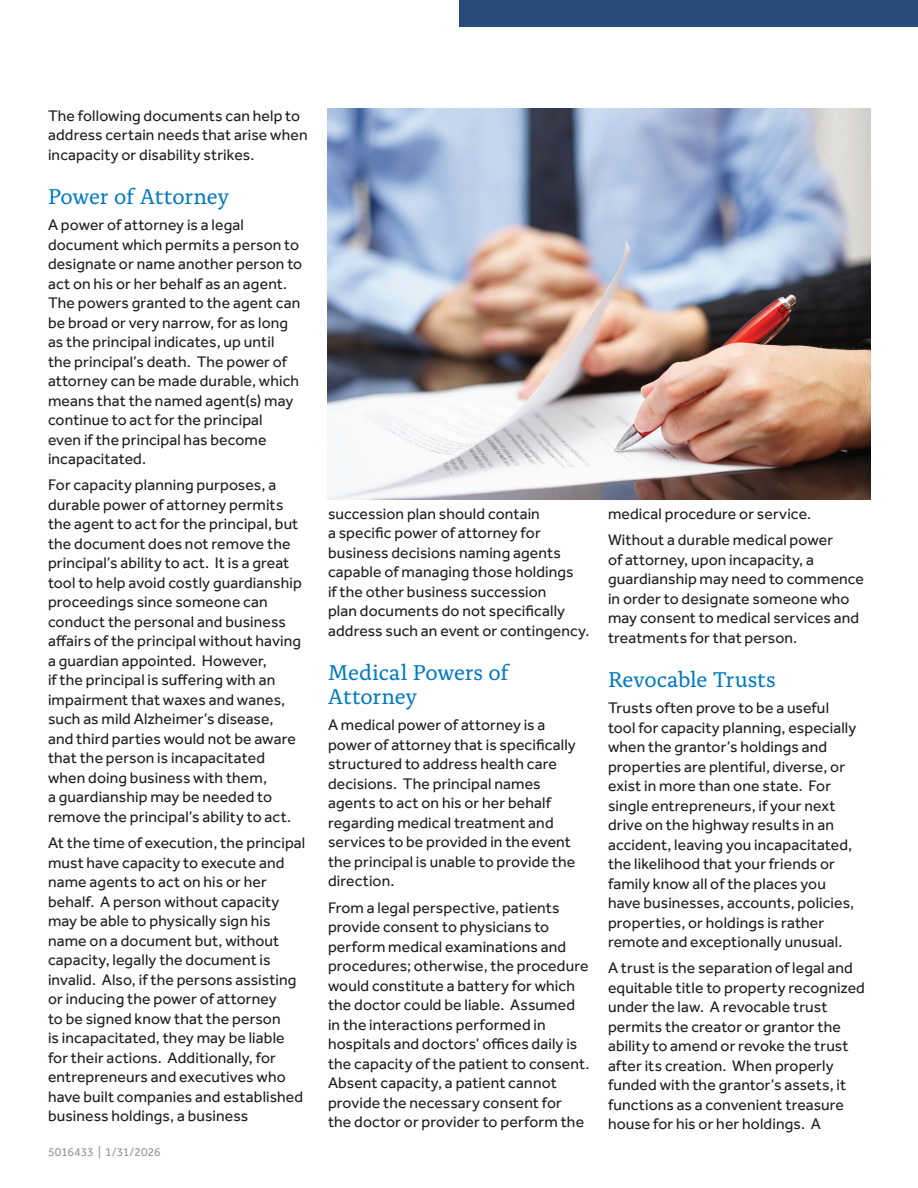
<style>
.page{position:relative;width:918px;height:1188px;background:#fff}
.page>*{position:absolute;margin:0;border:0;box-sizing:border-box;transform-origin:0 0}
.body_effra_10_12{font:22.5px/24px "Alda Pro";letter-spacing:-.01em;color:#0079c2}
.body_effra_10_12-2{font:15.75px/19.5px "Effra Pro";letter-spacing:.01em;color:#231f20}
.Body_New{font:12px "Effra Pro";letter-spacing:-.005em;color:#939598}
</style>
<div class="page">
<div style="left:459px;top:0;width:459px;height:27px;background:#294b7b"></div>
<img style="left:328px;top:108px;width:543px;height:392px">
<p class="body_effra_10_12-2" style="left:48px;top:105px;width:261px">The following documents can help to address certain needs that arise when incapacity or disability strikes.</p>
<p class="body_effra_10_12" style="left:48px;top:183px;width:182px">Power of Attorney</p>
<p class="body_effra_10_12-2" style="left:48px;top:215px;width:256px">A power of attorney is a legal document which permits a person to designate or name another person to act on his or her behalf as an agent.<br>The powers granted to the agent can be broad or very narrow, for as long as the principal indicates, up until<br>the principal’s death. The power of attorney can be made durable, which means that the named agent(s) may continue to act for the principal<br>even if the principal has become incapacitated.</p>
<p class="body_effra_10_12-2" style="left:48px;top:475px;width:255px">For capacity planning purposes, a durable power of attorney permits the agent to act for the principal, but the document does not remove the principal’s ability to act. It is a great tool to help avoid costly guardianship proceedings since someone can conduct the personal and business affairs of the principal without having a guardian appointed. However,<br>if the principal is suffering with an impairment that waxes and wanes, such as mild Alzheimer’s disease, and third parties would not be aware that the person is incapacitated when doing business with them,<br>a guardianship may be needed to remove the principal’s ability to act.</p>
<p class="body_effra_10_12-2" style="left:48px;top:833px;width:259px">At the time of execution, the principal must have capacity to execute and name agents to act on his or her behalf. A person without capacity may be able to physically sign his name on a document but, without capacity, legally the document is invalid. Also, if the persons assisting or inducing the power of attorney<br>to be signed know that the person<br>is incapacitated, they may be liable for their actions. Additionally, for entrepreneurs and executives who have built companies and established business holdings, a business</p>
<p class="Body_New" style="left:48px;top:1145px;width:114px">5016433 | 1/31/2026</p>
<p class="body_effra_10_12-2" style="left:328px;top:504px;width:263px">succession plan should contain<br>a specific power of attorney for business decisions naming agents capable of managing those holdings<br>if the other business succession<br>plan documents do not specifically address such an event or contingency.</p>
<p class="body_effra_10_12" style="left:328px;top:659px;width:182px">Medical Powers of<br>Attorney</p>
<p class="body_effra_10_12-2" style="left:328px;top:715px;width:249px">A medical power of attorney is a power of attorney that is specifically structured to address health care decisions. The principal names agents to act on his or her behalf regarding medical treatment and services to be provided in the event the principal is unable to provide the direction.</p>
<p class="body_effra_10_12-2" style="left:328px;top:897px;width:263px">From a legal perspective, patients provide consent to physicians to perform medical examinations and procedures; otherwise, the procedure would constitute a battery for which the doctor could be liable. Assumed in the interactions performed in hospitals and doctors’ offices daily is the capacity of the patient to consent.<br>Absent capacity, a patient cannot provide the necessary consent for<br>the doctor or provider to perform the</p>
<p class="body_effra_10_12-2" style="left:608px;top:504px;width:205px">medical procedure or service.</p>
<p class="body_effra_10_12-2" style="left:608px;top:530px;width:258px">Without a durable medical power<br>of attorney, upon incapacity, a guardianship may need to commence in order to designate someone who may consent to medical services and treatments for that person.</p>
<p class="body_effra_10_12" style="left:608px;top:666px;width:169px">Revocable Trusts</p>
<p class="body_effra_10_12-2" style="left:608px;top:698px;width:250px">Trusts often prove to be a useful tool for capacity planning, especially when the grantor’s holdings and properties are plentiful, diverse, or exist in more than one state. For single entrepreneurs, if your next drive on the highway results in an accident, leaving you incapacitated, the likelihood that your friends or family know all of the places you have businesses, accounts, policies, properties, or holdings is rather remote and exceptionally unusual.</p>
<p class="body_effra_10_12-2" style="left:608px;top:958px;width:258px">A trust is the separation of legal and equitable title to property recognized under the law. A revocable trust permits the creator or grantor the ability to amend or revoke the trust after its creation. When properly funded with the grantor’s assets, it functions as a convenient treasure house for his or her holdings. A</p>
</div>
